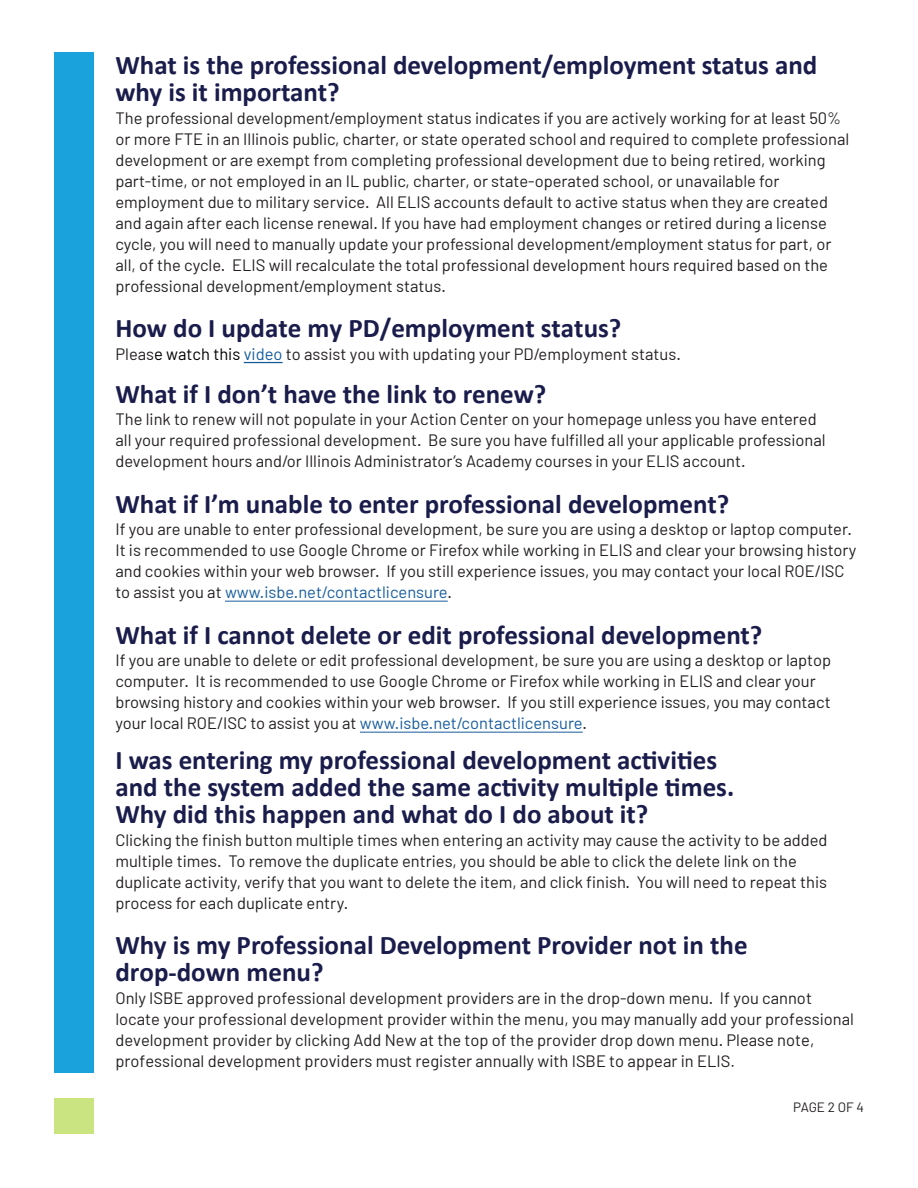
<style>
.page{position:relative;width:918px;height:1188px;background:#fff}
.page>*{position:absolute;margin:0;border:0;box-sizing:border-box;transform-origin:0 0}
.t1{font:700 27px/27px "Calibri";color:#1a1c4b}
.t2{font:16.5px/21px "Barlow";color:#231f20}
.t3{font:13.5px "Barlow";letter-spacing:-.005em;color:#231f20}
.s1{color:#000}
.s2{color:#175d9e}
</style>
<div class="page">
<div style="left:54px;top:1098px;width:40px;height:36px;background:#c9e481"></div>
<div style="left:54px;top:53px;width:40px;height:1020px;background:#19a2dc"></div>
<hr style="left:244px;top:362px;width:39px;height:1px;background:#175d9e">
<hr style="left:225px;top:601px;width:223px;height:1px;background:#175d9e">
<hr style="left:360px;top:732px;width:223px;height:1px;background:#175d9e">
<p class="t1" style="left:115px;top:51px;width:704px">What is the professional development/employment status and why is it important?</p>
<p class="t2" style="left:115px;top:107px;width:735px">The professional development/employment status indicates if you are actively working for at least 50% or more FTE in an Illinois public, charter, or state operated school and required to complete professional development or are exempt from completing professional development due to being retired, working part-time, or not employed in an IL public, charter, or state-operated school, or unavailable for employment due to military service. All ELIS accounts default to active status when they are created and again after each license renewal. If you have had employment changes or retired during a license cycle, you will need to manually update your professional development/employment status for part, or all, of the cycle. ELIS will recalculate the total professional development hours required based on the professional development/employment status.</p>
<p class="t1" style="left:115px;top:314px;width:508px">How do I update my PD/employment status?</p>
<p class="t2" style="left:115px;top:343px;width:567px">Pleas<span class="s1">e watch this</span> <span class="s2">video</span> to assist you with updating your PD/employment status.</p>
<p class="t1" style="left:115px;top:380px;width:432px">What if I don’t have the link to renew?</p>
<p class="t2" style="left:115px;top:408px;width:712px">The link to renew will not populate in your Action Center on your homepage unless you have entered all your required professional development. Be sure you have fulfilled all your applicable professional development hours and/or Illinois Administrator’s Academy courses in your ELIS account.</p>
<p class="t1" style="left:115px;top:490px;width:615px">What if I’m unable to enter professional development?</p>
<p class="t2" style="left:115px;top:518px;width:743px">If you are unable to enter professional development, be sure you are using a desktop or laptop computer.<br>It is recommended to use Google Chrome or Firefox while working in ELIS and clear your browsing history and cookies within your web browser. If you still experience issues, you may contact your local ROE/ISC to assist you at <span class="s2">www.isbe.net/contactlicensure</span>.</p>
<p class="t1" style="left:115px;top:621px;width:649px">What if I cannot delete or edit professional development?</p>
<p class="t2" style="left:115px;top:649px;width:717px">If you are unable to delete or edit professional development, be sure you are using a desktop or laptop computer. It is recommended to use Google Chrome or Firefox while working in ELIS and clear your browsing history and cookies within your web browser. If you still experience issues, you may contact your local ROE/ISC to assist you at <span class="s2">www.isbe.net/contactlicensure</span>.</p>
<p class="t1" style="left:115px;top:747px;width:620px">I was entering my professional development activities and the system added the same activity multiple times.<br>Why did this happen and what do I do about it?</p>
<p class="t2" style="left:115px;top:829px;width:714px">Clicking the finish button multiple times when entering an activity may cause the activity to be added multiple times. To remove the duplicate entries, you should be able to click the delete link on the duplicate activity, verify that you want to delete the item, and click finish. You will need to repeat this process for each duplicate entry.</p>
<p class="t1" style="left:115px;top:932px;width:634px">Why is my Professional Development Provider not in the drop-down menu?</p>
<p class="t2" style="left:115px;top:987px;width:740px">Only ISBE approved professional development providers are in the drop-down menu. If you cannot locate your professional development provider within the menu, you may manually add your professional development provider by clicking Add New at the top of the provider drop down menu. Please note, professional development providers must register annually with ISBE to appear in ELIS.</p>
<p class="t3" style="left:793px;top:1098px;width:72px">PAGE 2 OF 4</p>
</div>
